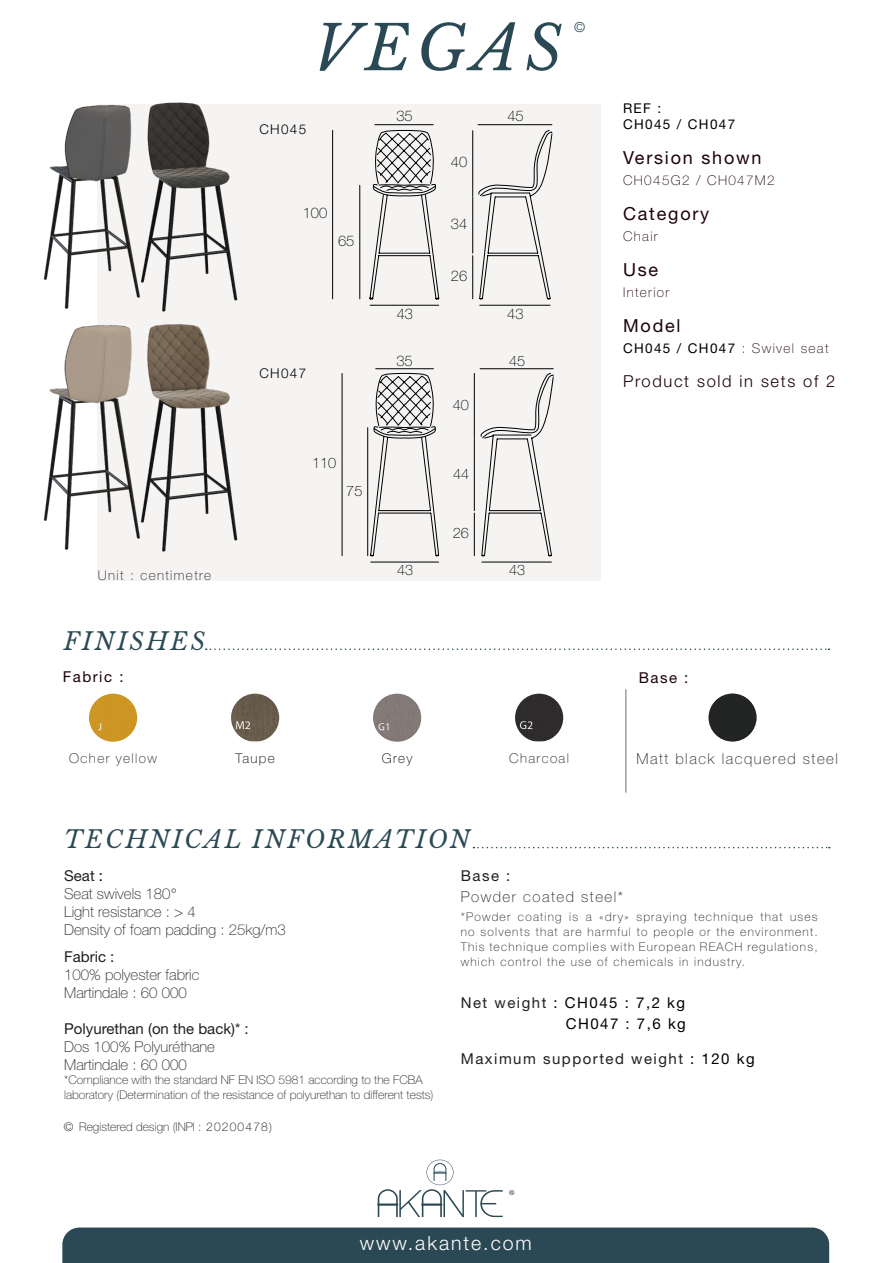
<style>
.page{position:relative;width:893px;height:1263px;background:#fff}
.page>*{position:absolute;margin:0;border:0;box-sizing:border-box;transform-origin:0 0}
.t1{font:italic 61.5px "Libre Baskerville";letter-spacing:.1em;color:#2b4954}
.t2{font:italic 24px "Libre Baskerville";letter-spacing:.1em;color:#2b4954}
.t3{font:300 19.5px "Helvetica Neue LT Std";letter-spacing:.1em;color:#fff}
.t4{font:18px "Helvetica Neue LT Std";letter-spacing:.1em;color:#1f0209}
.t5{font:300 16.5px "Helvetica Neue LT Std";letter-spacing:.1em;color:#1f0209}
.t6{font:100 15px "Helvetica Neue LT Std";color:#231f20}
.t7{font:15px "Helvetica Neue LT Std";letter-spacing:.1em;color:#231f20}
.t8{font:100 15px "Helvetica Neue LT Std";letter-spacing:.1em;color:#231f20}
.t9{font:15px "Helvetica Neue LT Std";letter-spacing:.1em;color:#000001}
.t10{font:15px "Helvetica Neue LT Std";color:#231f20}
.t11{font:15px "Helvetica Neue LT Std";letter-spacing:.1em;color:#1f0209}
.t12{font:100 14.7px "Helvetica Neue LT Std";color:#000}
.t13{font:100 14.55px "Helvetica Neue LT Std";color:#000}
.t14{font:300 13.95px "Helvetica Neue LT Std";color:#2b4954}
.t15{font:13.5px "Helvetica Neue LT Std";letter-spacing:.1em;color:#000001}
.t16{font:100 13.5px "Helvetica Neue LT Std";letter-spacing:.1em;color:#231f20}
.t17{font:100 13.5px "Helvetica Neue LT Std";letter-spacing:.1em;color:#1f0209}
.t18{font:300 13.5px "Helvetica Neue LT Std";letter-spacing:.1em;color:#000001}
.t19{font:100 13.5px "Helvetica Neue LT Std";letter-spacing:.1em;color:#000001}
.t20{font:100 12px/15px "Helvetica Neue LT Std";color:#231f20;text-align:justify}
.s1{font-weight:100;color:#1f0209}
.s2{color:#000001}
.s3{color:#231f20}
</style>
<div class="page">
<div style="left:98px;top:104px;width:503px;height:476px;background:#f5f4f3"></div>
<div style="left:62px;top:1227px;width:767px;height:36px;background:#2b4954"></div>
<svg style="left:377px;top:1160px;width:126px;height:57px"></svg>
<svg style="left:509px;top:1190px;width:5px;height:5px"></svg>
<hr style="left:375px;top:124px;width:58px;height:1px;background:#000">
<hr style="left:478px;top:124px;width:74px;height:1px;background:#000">
<hr style="left:360px;top:185px;width:1px;height:114px;background:#000">
<hr style="left:332px;top:130px;width:1px;height:169px;background:#000">
<svg style="left:369px;top:130px;width:184px;height:176px"></svg>
<hr style="left:376px;top:368px;width:57px;height:1px;background:#000">
<hr style="left:480px;top:368px;width:73px;height:1px;background:#000">
<hr style="left:367px;top:428px;width:1px;height:128px;background:#000">
<hr style="left:342px;top:373px;width:1px;height:183px;background:#000">
<svg style="left:370px;top:373px;width:184px;height:190px"></svg>
<img style="left:43px;top:104px;width:87px;height:213px">
<img style="left:43px;top:323px;width:87px;height:234px">
<img style="left:130px;top:102px;width:108px;height:210px">
<img style="left:130px;top:324px;width:108px;height:228px">
<hr style="left:625px;top:689px;width:2px;height:104px;background:#9a9c9d">
<img style="left:708px;top:693px;width:49px;height:49px;border-radius:24px">
<svg style="left:206px;top:648px;width:623px;height:2px"></svg>
<div style="left:89px;top:694px;width:48px;height:48px;background:#cd9622;border-radius:23px"></div>
<img style="left:231px;top:694px;width:48px;height:47px">
<img style="left:373px;top:694px;width:48px;height:48px;border-radius:23px">
<img style="left:515px;top:694px;width:48px;height:47px">
<svg style="left:473px;top:847px;width:357px;height:1px"></svg>
<p class="t16" style="left:98px;top:568px;width:115px">Unit : centimetre</p>
<p class="t2" style="left:64px;top:627px;width:143px">FINISHES</p>
<p class="t1" style="left:313px;top:11px;width:251px">VEGAS</p>
<p class="t14" style="left:574px;top:19px;width:13px">©</p>
<p class="t18" style="left:259px;top:121px;width:48px">CH045</p>
<p class="t12" style="left:396px;top:108px;width:18px">35</p>
<p class="t12" style="left:507px;top:108px;width:18px">45</p>
<p class="t12" style="left:451px;top:154px;width:18px">40</p>
<p class="t12" style="left:303px;top:205px;width:26px">100</p>
<p class="t12" style="left:338px;top:232px;width:18px">65</p>
<p class="t18" style="left:259px;top:365px;width:48px">CH047</p>
<p class="t13" style="left:312px;top:455px;width:26px">110</p>
<p class="t13" style="left:346px;top:482px;width:18px">75</p>
<p class="t12" style="left:451px;top:215px;width:18px">34</p>
<p class="t12" style="left:397px;top:305px;width:18px">43</p>
<p class="t12" style="left:451px;top:268px;width:18px">26</p>
<p class="t12" style="left:507px;top:305px;width:18px">43</p>
<p class="t12" style="left:396px;top:352px;width:18px">35</p>
<p class="t13" style="left:509px;top:352px;width:18px">45</p>
<p class="t13" style="left:453px;top:396px;width:18px">40</p>
<p class="t13" style="left:453px;top:465px;width:18px">44</p>
<p class="t13" style="left:397px;top:562px;width:18px">43</p>
<p class="t13" style="left:453px;top:525px;width:18px">26</p>
<p class="t13" style="left:509px;top:562px;width:18px">43</p>
<p class="t15" style="left:623px;top:100px;width:40px">REF :</p>
<p class="t15" style="left:623px;top:117px;width:114px">CH045 / CH047</p>
<p class="t4" style="left:623px;top:147px;width:140px">Version shown</p>
<p class="t17" style="left:623px;top:173px;width:153px">CH045G2 / CH047M2</p>
<p class="t4" style="left:623px;top:203px;width:88px">Category</p>
<p class="t17" style="left:623px;top:229px;width:36px">Chair</p>
<p class="t4" style="left:623px;top:259px;width:37px">Use</p>
<p class="t17" style="left:623px;top:285px;width:48px">Interior</p>
<p class="t4" style="left:623px;top:315px;width:59px">Model</p>
<p class="t15" style="left:623px;top:340px;width:207px">CH045 / CH047 <span class="s1">: Swivel seat</span></p>
<p class="t5" style="left:623px;top:371px;width:214px">Product sold in sets of 2</p>
<p class="t11" style="left:63px;top:668px;width:62px">Fabric :</p>
<p class="t11" style="left:639px;top:669px;width:51px">Base :</p>
<p class="t16" style="left:69px;top:750px;width:89px">Ocher yellow</p>
<p class="t19" style="left:235px;top:750px;width:41px">Taupe</p>
<p class="t19" style="left:382px;top:750px;width:32px">Grey</p>
<p class="t16" style="left:509px;top:750px;width:61px">Charcoal</p>
<p class="t2" style="left:64px;top:825px;width:407px">TECHNICAL INFORMATION</p>
<p class="t8" style="left:636px;top:750px;width:203px">Matt black lacquered steel</p>
<p class="t7" style="left:64px;top:867px;width:40px">Seat <span class="s2">:</span></p>
<p class="t6" style="left:64px;top:885px;width:114px">Seat swivels 180°</p>
<p class="t6" style="left:64px;top:903px;width:133px">Light resistance : &gt; 4</p>
<p class="t6" style="left:64px;top:921px;width:223px">Density of foam padding : 25kg/m3</p>
<p class="t7" style="left:64px;top:948px;width:52px">Fabric :</p>
<p class="t6" style="left:64px;top:966px;width:137px">100% polyester fabric</p>
<p class="t6" style="left:64px;top:984px;width:124px">Martindale : 60 000</p>
<p class="t10" style="left:64px;top:1020px;width:186px">Polyurethan (on the back)* :</p>
<p class="t6" style="left:64px;top:1038px;width:152px">Dos 100% Polyuréthane</p>
<p class="t6" style="left:64px;top:1056px;width:124px">Martindale : 60 000</p>
<p class="t20" style="left:64px;top:1073px;width:371px;line-height:14.4px">*Compliance with the standard NF EN ISO 5981 according to the FCBA laboratory (Determination of the resistance of polyurethan to different tests)</p>
<p class="t20" style="left:64px;top:1119px;width:210px"><span class="s2">©</span> Registered design (INPI : <span class="s2">20200478)</span></p>
<p class="t7" style="left:461px;top:867px;width:51px">Base :</p>
<p class="t8" style="left:461px;top:888px;width:164px">Powder coated steel*</p>
<p class="t20" style="left:461px;top:909px;width:358px">*Powder coating is a «dry» spraying technique that uses no solvents that are harmful to people or the environment.<br>This technique complies with European REACH regulations, which control the use of chemicals in industry.</p>
<p class="t9" style="left:461px;top:994px;width:226px"><span class="s3">Net weight</span> : CH045 : 7,2 kg</p>
<p class="t9" style="left:566px;top:1015px;width:122px">CH047 : 7,6 kg</p>
<p class="t7" style="left:461px;top:1050px;width:295px">Maximum supported weight <span class="s2">: 120 kg</span></p>
<p class="t3" style="left:360px;top:1231px;width:174px">www.akante.com</p>
</div>
